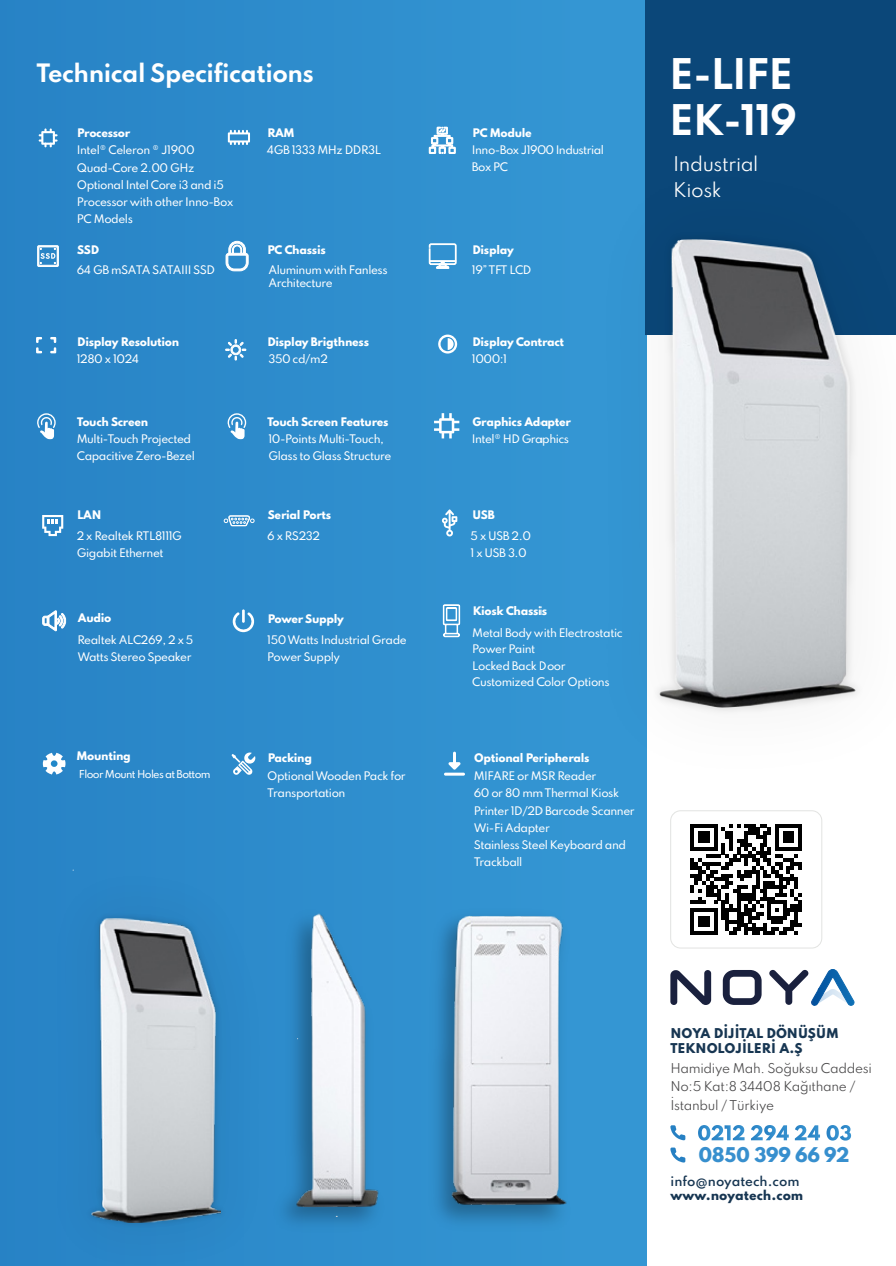
<style>
.page{position:relative;width:896px;height:1266px;background:#fff}
.page>*{position:absolute;margin:0;border:0;box-sizing:border-box;transform-origin:0 0}
.t1{font:700 37.5px/46.5px "Spartan";letter-spacing:-.025em;color:#fff}
.t2{font:700 22.5px "Spartan";letter-spacing:-.02em;color:#fff}
.t3{font:18px/25.5px "Spartan";letter-spacing:-.025em;color:#fff}
.t4{font:800 18px "Spartan";letter-spacing:-.02em;color:#378fce}
.t5{font:12px/18.8px "Spartan";letter-spacing:-.025em;color:#4a494a}
.t6{font:800 12px/15px "Spartan";color:#173652}
.t7{font:600 12px "Spartan";color:#173652}
.t8{font:500 10.5px/17.2px "Spartan";letter-spacing:-.04em;color:#fff}
.t9{font:800 10.5px "Spartan";letter-spacing:-.03em;color:#fff}
.t10{font:500 9.75px "Spartan";letter-spacing:-.065em;color:#fff}
</style>
<div class="page">
<div style="left:0;top:0;width:647px;height:1266px;background:#2f8ecd"></div>
<svg style="left:39px;top:128px;width:19px;height:19px"></svg>
<svg style="left:228px;top:130px;width:22px;height:15px"></svg>
<svg style="left:438px;top:335px;width:19px;height:19px"></svg>
<svg style="left:42px;top:610px;width:25px;height:21px"></svg>
<hr style="left:242px;top:609px;width:3px;height:14px;background:#fff">
<svg style="left:233px;top:612px;width:22px;height:20px"></svg>
<svg style="left:42px;top:752px;width:24px;height:23px"></svg>
<div style="left:51px;top:760px;width:7px;height:7px;border:2px solid #2188c9;border-radius:50%"></div>
<div style="left:645px;top:0;width:251px;height:334px;background:#0b4779"></div>
<svg style="left:36px;top:337px;width:6px;height:17px"></svg>
<svg style="left:50px;top:337px;width:7px;height:17px"></svg>
<svg style="left:225px;top:339px;width:21px;height:21px"></svg>
<svg style="left:37px;top:413px;width:19px;height:26px"></svg>
<svg style="left:434px;top:413px;width:25px;height:25px"></svg>
<svg style="left:42px;top:515px;width:21px;height:21px"></svg>
<svg style="left:227px;top:413px;width:19px;height:26px"></svg>
<svg style="left:223px;top:515px;width:32px;height:12px"></svg>
<svg style="left:441px;top:509px;width:16px;height:28px"></svg>
<svg style="left:226px;top:241px;width:23px;height:30px"></svg>
<svg style="left:428px;top:243px;width:29px;height:26px"></svg>
<svg style="left:442px;top:604px;width:18px;height:34px"></svg>
<svg style="left:429px;top:127px;width:27px;height:27px"></svg>
<img style="left:300px;top:1207px;width:74px;height:17px">
<img style="left:300px;top:913px;width:79px;height:294px">
<img style="left:438px;top:915px;width:120px;height:306px">
<img style="left:449px;top:916px;width:118px;height:291px">
<img style="left:65px;top:869px;width:235px;height:365px">
<div style="left:83px;top:910px;width:145px;height:320px;background:#2882c3"></div>
<img style="left:92px;top:918px;width:129px;height:304px">
<hr style="left:444px;top:773px;width:21px;height:3px;background:#fff;border-radius:2px">
<svg style="left:448px;top:752px;width:13px;height:18px"></svg>
<svg style="left:231px;top:752px;width:25px;height:23px"></svg>
<img style="left:646px;top:239px;width:224px;height:474px">
<img style="left:659px;top:240px;width:198px;height:467px">
<svg style="left:37px;top:245px;width:22px;height:22px"></svg>
<div style="left:670px;top:810px;width:152px;height:138px;border:1px solid #e2e3e1;border-radius:10px"></div>
<svg style="left:691px;top:824px;width:111px;height:111px"></svg>
<svg style="left:698px;top:1125px;width:47px;height:15px"></svg>
<svg style="left:751px;top:1125px;width:38px;height:15px"></svg>
<svg style="left:795px;top:1125px;width:25px;height:15px"></svg>
<svg style="left:826px;top:1125px;width:25px;height:15px"></svg>
<svg style="left:670px;top:1125px;width:15px;height:15px"></svg>
<svg style="left:670px;top:1147px;width:15px;height:15px"></svg>
<svg style="left:723px;top:970px;width:39px;height:35px"></svg>
<svg style="left:670px;top:970px;width:41px;height:35px"></svg>
<svg style="left:769px;top:969px;width:85px;height:37px"></svg>
<h2 class="t2" style="left:36px;top:56px;width:279px">Technical Specifications</h2>
<p class="t9" style="left:77px;top:125px;width:54px">Processor</p>
<p class="t8" style="left:77px;top:141px;width:158px">Intel® Celeron ® J1900<br>Quad-Core 2.00 GHz<br>Optional Intel Core i3 and i5<br>Processor with other Inno-Box<br>PC Models</p>
<p class="t9" style="left:77px;top:242px;width:23px">SSD</p>
<p class="t8" style="left:77px;top:261px;width:140px">64 GB mSATA SATAIII SSD</p>
<p class="t9" style="left:77px;top:334px;width:103px">Display Resolution</p>
<p class="t8" style="left:77px;top:350px;width:64px">1280 x 1024</p>
<p class="t9" style="left:77px;top:414px;width:72px">Touch Screen</p>
<p class="t8" style="left:77px;top:430px;width:120px">Multi-Touch Projected<br>Capacitive Zero-Bezel</p>
<p class="t9" style="left:77px;top:507px;width:26px">LAN</p>
<p class="t8" style="left:77px;top:527px;width:107px">2 x Realtek RTL8111G<br>Gigabit Ethernet</p>
<p class="t9" style="left:78px;top:610px;width:35px">Audio</p>
<p class="t8" style="left:77px;top:630px;width:117px">Realtek ALC269, 2 x 5<br>Watts Stereo Speaker</p>
<p class="t9" style="left:267px;top:125px;width:29px">RAM</p>
<p class="t8" style="left:267px;top:141px;width:116px">4GB 1333 MHz DDR3L</p>
<p class="t9" style="left:267px;top:242px;width:60px">PC Chassis</p>
<p class="t8" style="left:268px;top:263px;width:121px;line-height:12.9px">Aluminum with Fanless<br>Architecture</p>
<p class="t9" style="left:267px;top:334px;width:103px">Display Brigthness</p>
<p class="t8" style="left:268px;top:350px;width:61px">350 cd/m2</p>
<p class="t9" style="left:267px;top:414px;width:123px">Touch Screen Features</p>
<p class="t8" style="left:268px;top:430px;width:125px">10-Points Multi-Touch,<br>Glass to Glass Structure</p>
<p class="t9" style="left:268px;top:507px;width:65px">Serial Ports</p>
<p class="t8" style="left:267px;top:527px;width:54px">6 x RS232</p>
<p class="t9" style="left:268px;top:611px;width:78px">Power Supply</p>
<p class="t8" style="left:267px;top:631px;width:141px">150 Watts Industrial Grade<br>Power Supply</p>
<p class="t9" style="left:76px;top:747px;width:56px">Mounting</p>
<p class="t10" style="left:79px;top:766px;width:133px">Floor Mount Holes at Bottom</p>
<p class="t9" style="left:268px;top:750px;width:46px">Packing</p>
<p class="t8" style="left:267px;top:767px;width:140px">Optional Wooden Pack for<br>Transportation</p>
<p class="t9" style="left:472px;top:125px;width:61px">PC Module</p>
<p class="t8" style="left:472px;top:142px;width:134px;line-height:16.5px">Inno-Box J1900 Industrial<br>Box PC</p>
<p class="t9" style="left:472px;top:242px;width:43px">Display</p>
<p class="t8" style="left:472px;top:261px;width:61px">19” TFT LCD</p>
<p class="t9" style="left:472px;top:334px;width:93px">Display Contract</p>
<p class="t8" style="left:472px;top:350px;width:37px">1000:1</p>
<p class="t9" style="left:472px;top:414px;width:100px">Graphics Adapter</p>
<p class="t8" style="left:472px;top:430px;width:98px">Intel® HD Graphics</p>
<p class="t9" style="left:473px;top:507px;width:24px">USB</p>
<p class="t8" style="left:471px;top:527px;width:62px">5 x USB 2.0<br>1 x USB 3.0</p>
<p class="t9" style="left:473px;top:603px;width:76px">Kiosk Chassis</p>
<p class="t8" style="left:472px;top:624px;width:152px;line-height:16.5px">Metal Body with Electrostatic<br>Power Paint<br>Locked Back Door<br>Customized Color Options</p>
<p class="t9" style="left:474px;top:750px;width:117px">Optional Peripherals</p>
<p class="t8" style="left:474px;top:767px;width:163px">MIFARE or MSR Reader<br>60 or 80 mm Thermal Kiosk<br>Printer 1D/2D Barcode Scanner<br>Wi-Fi Adapter<br>Stainless Steel Keyboard and<br>Trackball</p>
<h1 class="t1" style="left:669px;top:50px;width:129px">E-LIFE<br>EK-119</h1>
<h3 class="t3" style="left:673px;top:151px;width:87px">Industrial<br>Kiosk</h3>
<p class="t6" style="left:670px;top:1025px;width:170px">NOYA DİJİTAL DÖNÜŞÜM<br>TEKNOLOJİLERİ A.Ş</p>
<p class="t5" style="left:670px;top:1058px;width:203px">Hamidiye Mah. Soğuksu Caddesi<br>No:5 Kat:8 34408 Kağıthane /<br>İstanbul / Türkiye</p>
<h3 class="t4" style="left:698px;top:1141px;width:153px">0850 399 66 92</h3>
<p class="t7" style="left:671px;top:1172px;width:130px">info@noyatech.com</p>
<p class="t6" style="left:671px;top:1187px;width:134px">www.noyatech.com</p>
</div>
